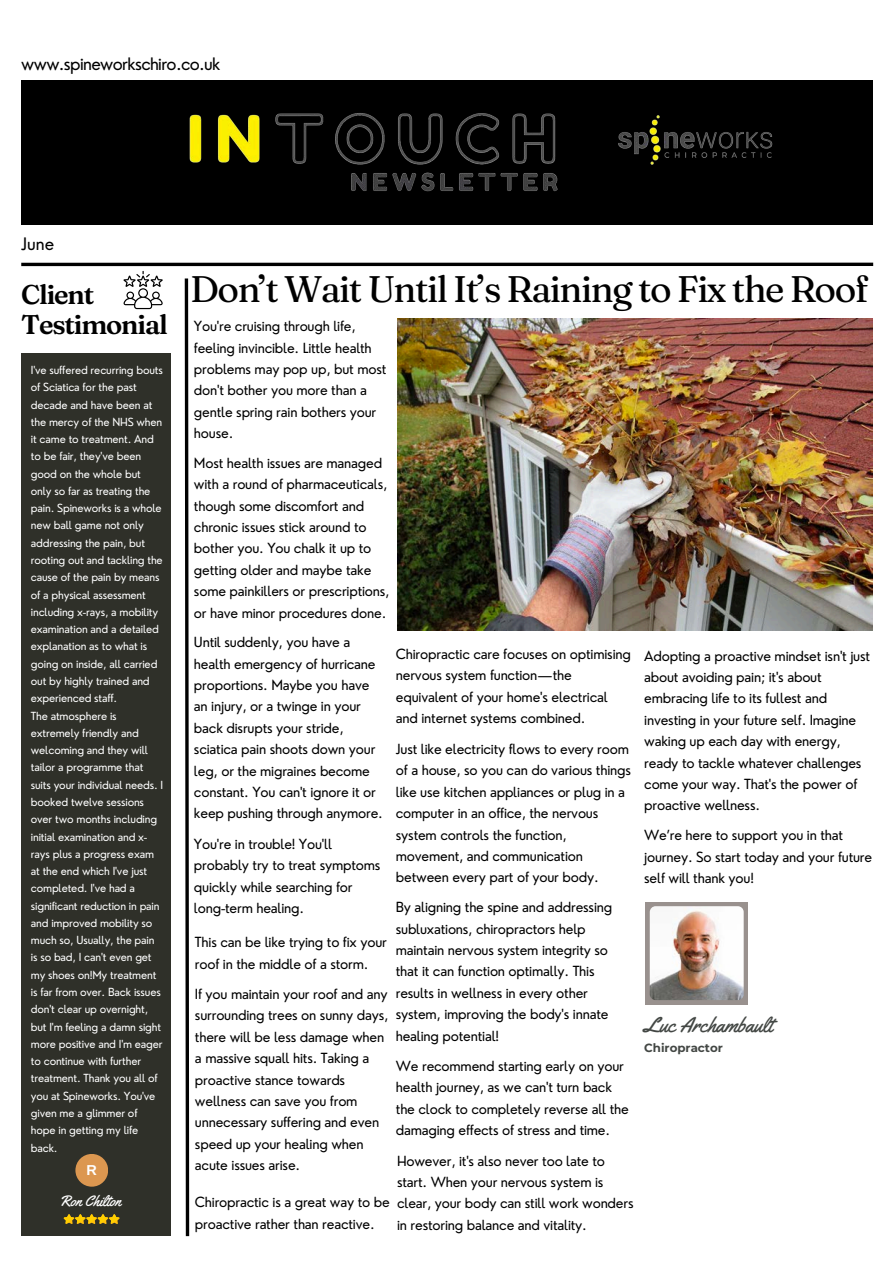
<style>
.page{position:relative;width:894px;height:1264px;background:#fff}
.page>*{position:absolute;margin:0;border:0;box-sizing:border-box;transform-origin:0 0}
.t1{font:36.9px "Fraunces 9 pt";letter-spacing:-.045em;color:#000}
.t2{font:600 27px "Fraunces 9 pt";letter-spacing:-.04em;color:#000}
.t3{font:21.3px "Yellowtail";color:#434744}
.t4{font:16.8px "Nourd";letter-spacing:-.04em;color:#000}
.t5{font:15.15px "Yellowtail";color:#fff}
.t6{font:700 14.4px "Arimo";color:#fff}
.t7{font:13.65px/21.3px "Nourd";letter-spacing:-.015em;color:#000}
.t8{font:700 11.85px "Montserrat";color:#434744}
.t9{font:10.95px/17.2px "Nourd";letter-spacing:-.015em;color:#fff}
</style>
<div class="page">
<hr style="left:21px;top:263px;width:851px;height:3px;background:#000">
<svg style="left:184px;top:278px;width:6px;height:959px"></svg>
<svg style="left:123px;top:271px;width:40px;height:38px"></svg>
<img style="left:397px;top:319px;width:475px;height:311px">
<div style="left:21px;top:81px;width:851px;height:144px;background:#000"></div>
<img style="left:189px;top:113px;width:584px;height:79px">
<div style="left:645px;top:901px;width:102px;height:103px;background:#99918e"></div>
<img style="left:649px;top:906px;width:94px;height:94px;border-radius:6px">
<div style="left:21px;top:353px;width:149px;height:882px;background:#2f3029"></div>
<div style="left:75px;top:1153px;width:33px;height:33px;background:#dc9750;border-radius:50%"></div>
<svg style="left:63px;top:1214px;width:57px;height:10px"></svg>
<p class="t4" style="left:21px;top:53px;width:201px">www.spineworkschiro.co.uk</p>
<h4 class="t4" style="left:21px;top:234px;width:34px">June</h4>
<p class="t2" style="left:21px;top:277px;width:75px">Client</p>
<h4 class="t1" style="left:190px;top:266px;width:679px">Don’t Wait Until It’s Raining to Fix the Roof</h4>
<p class="t2" style="left:21px;top:308px;width:148px">Testimonial</p>
<h5 class="t7" style="left:194px;top:315px;width:194px">You're cruising through life, feeling invincible. Little health problems may pop up, but most don't bother you more than a gentle spring rain bothers your house.</h5>
<h5 class="t7" style="left:194px;top:452px;width:197px">Most health issues are managed with a round of pharmaceuticals, though some discomfort and chronic issues stick around to bother you. You chalk it up to getting older and maybe take some painkillers or prescriptions, or have minor procedures done.</h5>
<h5 class="t7" style="left:194px;top:631px;width:190px">Until suddenly, you have a health emergency of hurricane proportions. Maybe you have an injury, or a twinge in your back disrupts your stride, sciatica pain shoots down your leg, or the migraines become constant. You can't ignore it or keep pushing through anymore.</h5>
<h5 class="t9" style="left:31px;top:361px;width:133px">I've suffered recurring bouts of Sciatica for the past decade and have been at the mercy of the NHS when it came to treatment. And to be fair, they've been good on the whole but only so far as treating the pain. Spineworks is a whole new ball game not only addressing the pain, but rooting out and tackling the cause of the pain by means of a physical assessment including x-rays, a mobility examination and a detailed explanation as to what is going on inside, all carried out by highly trained and experienced staff.</h5>
<p class="t9" style="left:31px;top:706px;width:134px">The atmosphere is extremely friendly and welcoming and they will tailor a programme that suits your individual needs. I booked twelve sessions over two months including initial examination and x&shy;rays plus a progress exam at the end which I've just completed. I've had a significant reduction in pain and improved mobility so much so, Usually, the pain is so bad, I can't even get my shoes on!My treatment is far from over. Back issues don't clear up overnight, but I'm feeling a damn sight more positive and I'm eager to continue with further treatment. Thank you all of you at Spineworks. You've given me a glimmer of hope in getting my life back.</p>
<p class="t6" style="left:87px;top:1161px;width:12px">R</p>
<h5 class="t5" style="left:59px;top:1190px;width:63px">Ron Chilton</h5>
<h5 class="t7" style="left:396px;top:643px;width:236px">Chiropractic care focuses on optimising nervous system function—the equivalent of your home's electrical and internet systems combined.</h5>
<h5 class="t7" style="left:396px;top:738px;width:236px">Just like electricity flows to every room of a house, so you can do various things like use kitchen appliances or plug in a computer in an office, the nervous system controls the function, movement, and communication between every part of your body.</h5>
<h5 class="t7" style="left:395px;top:896px;width:218px">By aligning the spine and addressing subluxations, chiropractors help maintain nervous system integrity so that it can function optimally. This results in wellness in every other system, improving the body's innate healing potential!</h5>
<h5 class="t7" style="left:396px;top:1055px;width:234px">We recommend starting early on your health journey, as we can't turn back the clock to completely reverse all the damaging effects of stress and time.</h5>
<p class="t7" style="left:644px;top:644px;width:227px">Adopting a proactive mindset isn't just about avoiding pain; it's about embracing life to its fullest and investing in your future self. Imagine waking up each day with energy, ready to tackle whatever challenges come your way. That's the power of proactive wellness.</p>
<p class="t7" style="left:644px;top:824px;width:229px">We’re here to support you in that journey. So start today and your future self will thank you!</p>
<h5 class="t7" style="left:194px;top:833px;width:188px">You're in trouble! You'll probably try to treat symptoms quickly while searching for long-term healing.</h5>
<h5 class="t7" style="left:195px;top:931px;width:193px">This can be like trying to fix your roof in the middle of a storm.</h5>
<p class="t7" style="left:195px;top:983px;width:195px">If you maintain your roof and any surrounding trees on sunny days, there will be less damage when a massive squall hits. Taking a proactive stance towards wellness can save you from unnecessary suffering and even speed up your healing when acute issues arise.</p>
<p class="t3" style="left:644px;top:1010px;width:130px">Luc Archambault</p>
<p class="t8" style="left:644px;top:1040px;width:80px">Chiropractor</p>
<p class="t7" style="left:397px;top:1149px;width:238px">However, it's also never too late to start. When your nervous system is clear, your body can still work wonders in restoring balance and vitality.</p>
<h5 class="t7" style="left:195px;top:1191px;width:196px">Chiropractic is a great way to be proactive rather than reactive.</h5>
</div>
